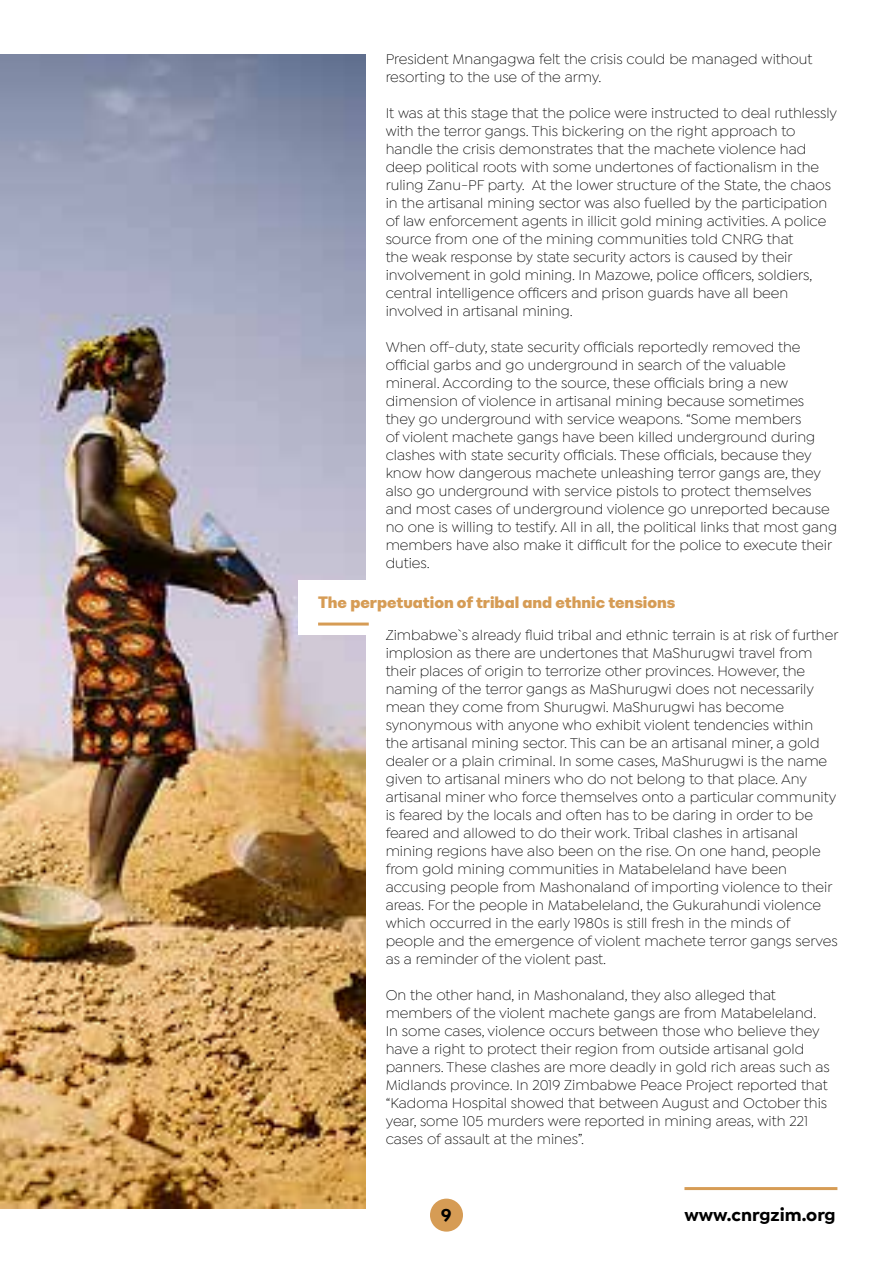
<style>
.page{position:relative;width:893px;height:1263px;background:#fff}
.page>*{position:absolute;margin:0;border:0;box-sizing:border-box;transform-origin:0 0}
.t1{font:700 18px "Isidora Sans";color:#000}
.t2{font:300 15px/18px "Isidora Sans";color:#000}
.t3{font:900 15px "Bw Nista Geometric DEMO";color:#d69c55}
</style>
<div class="page">
<div style="left:430px;top:1198px;width:33px;height:33px;background:#d69c55;border-radius:50%"></div>
<hr style="left:684px;top:1187px;width:153px;height:3px;background:#d69c55">
<img style="left:0;top:54px;width:366px;height:1155px">
<div style="left:298px;top:581px;width:90px;height:54px;background:#fff"></div>
<hr style="left:318px;top:622px;width:51px;height:3px;background:#d69c55">
<p class="t2" style="left:386px;top:50px;width:428px">President Mnangagwa felt the crisis could be managed without resorting to the use of the army.</p>
<p class="t2" style="left:386px;top:104px;width:453px">It was at this stage that the police were instructed to deal ruthlessly with the terror gangs. This bickering on the right approach to handle the crisis demonstrates that the machete violence had deep political roots with some undertones of factionalism in the ruling Zanu-PF party. At the lower structure of the State, the chaos in the artisanal mining sector was also fuelled by the participation of law enforcement agents in illicit gold mining activities. A police source from one of the mining communities told CNRG that<br>the weak response by state security actors is caused by their involvement in gold mining. In Mazowe, police officers, soldiers, central intelligence officers and prison guards have all been involved in artisanal mining.</p>
<p class="t2" style="left:386px;top:338px;width:453px">When off-duty, state security officials reportedly removed the official garbs and go underground in search of the valuable mineral. According to the source, these officials bring a new dimension of violence in artisanal mining because sometimes they go underground with service weapons. “Some members<br>of violent machete gangs have been killed underground during clashes with state security officials. These officials, because they know how dangerous machete unleashing terror gangs are, they also go underground with service pistols to protect themselves and most cases of underground violence go unreported because no one is willing to testify. All in all, the political links that most gang members have also make it difficult for the police to execute their duties.</p>
<p class="t3" style="left:318px;top:592px;width:359px">The perpetuation of tribal and ethnic tensions</p>
<p class="t2" style="left:386px;top:626px;width:454px">Zimbabwe`s already fluid tribal and ethnic terrain is at risk of further implosion as there are undertones that MaShurugwi travel from their places of origin to terrorize other provinces. However, the naming of the terror gangs as MaShurugwi does not necessarily mean they come from Shurugwi. MaShurugwi has become synonymous with anyone who exhibit violent tendencies within the artisanal mining sector. This can be an artisanal miner, a gold dealer or a plain criminal. In some cases, MaShurugwi is the name given to artisanal miners who do not belong to that place. Any artisanal miner who force themselves onto a particular community is feared by the locals and often has to be daring in order to be feared and allowed to do their work. Tribal clashes in artisanal mining regions have also been on the rise. On one hand, people from gold mining communities in Matabeleland have been accusing people from Mashonaland of importing violence to their areas. For the people in Matabeleland, the Gukurahundi violence which occurred in the early 1980s is still fresh in the minds of people and the emergence of violent machete terror gangs serves as a reminder of the violent past.</p>
<p class="t2" style="left:386px;top:986px;width:446px">On the other hand, in Mashonaland, they also alleged that members of the violent machete gangs are from Matabeleland.<br>In some cases, violence occurs between those who believe they have a right to protect their region from outside artisanal gold panners. These clashes are more deadly in gold rich areas such as Midlands province. In 2019 Zimbabwe Peace Project reported that “Kadoma Hospital showed that between August and October this year, some 105 murders were reported in mining areas, with 221 cases of assault at the mines”.</p>
<p class="t1" style="left:441px;top:1204px;width:12px">9</p>
<p class="t1" style="left:684px;top:1204px;width:153px">www.cnrgzim.org</p>
</div>
